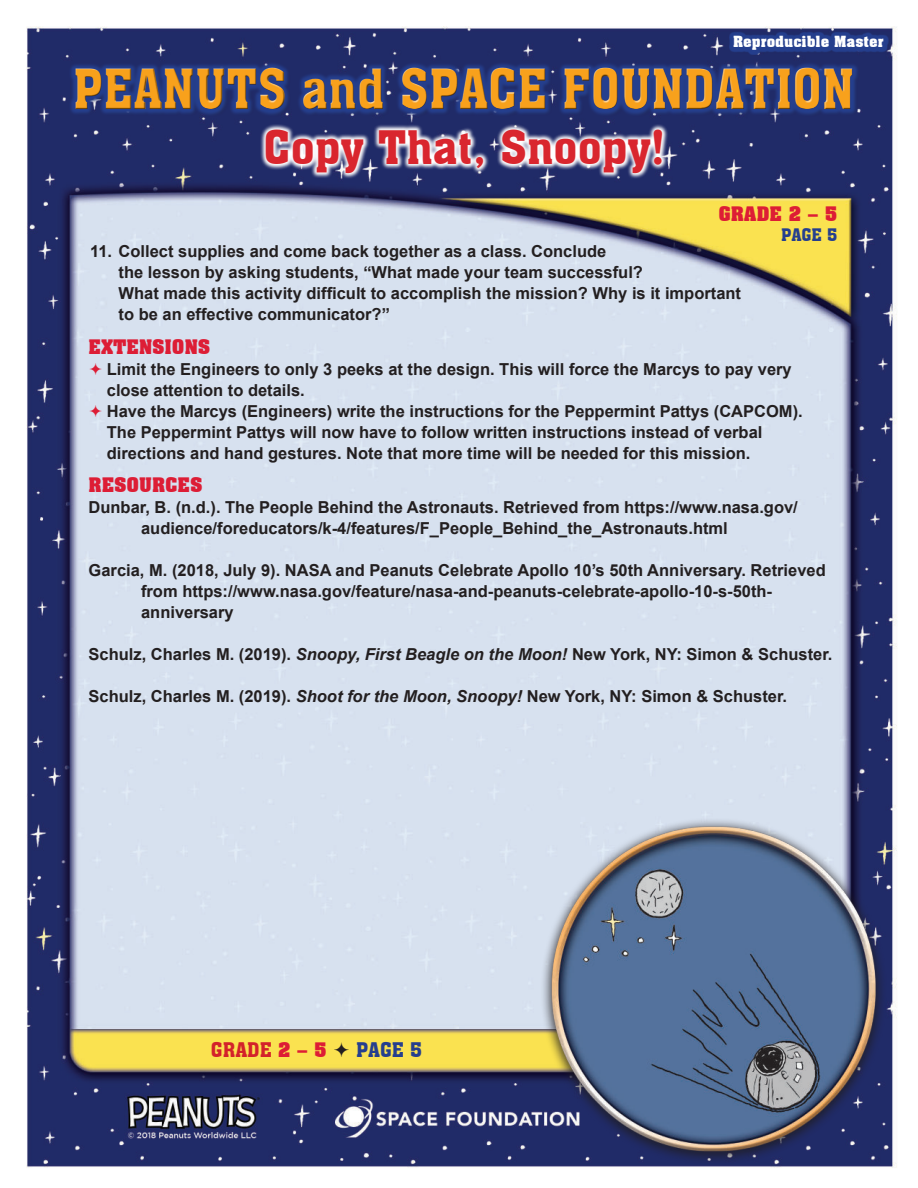
<style>
.page{position:relative;width:918px;height:1188px;background:#fff}
.page>*{position:absolute;margin:0;border:0;box-sizing:border-box;transform-origin:0 0}
.t1{font:54px "Aachen BT";color:#f8a11c;scale:.9 1}
.t2{font:45px "Aachen BT";color:#d9262e}
.t3{font:19.65px "Aachen BT";color:#d3222a}
.t4{font:19.65px "Aachen BT";color:#253f8e}
.t5{font:700 19.5px "Aachen BT";color:#dd1d35}
.t6{font:16.95px "Aachen BT";color:#253f8e}
.t7{font:700 16.5px/21px "Arial";color:#231f20}
.t8{font:700 15px "Aachen BT";color:#fff}
.s1{font-style:italic}
.s2{font-weight:700;font-size:19.5px;color:#dd1d35}
</style>
<div class="page">
<img style="left:26px;top:26px;width:871px;height:1142px">
<div style="left:74px;top:66px;width:786px;height:51px;background:#202b68"></div>
<svg style="left:69px;top:61px;width:790px;height:55px"></svg>
<svg style="left:75px;top:67px;width:779px;height:2px"></svg>
<svg style="left:75px;top:69px;width:779px;height:42px;background:#263d87"></svg>
<svg style="left:260px;top:124px;width:408px;height:55px"></svg>
<div style="left:732px;top:34px;width:158px;height:23px;background:#202b68"></div>
<svg style="left:729px;top:31px;width:159px;height:24px;background:#233983"></svg>
<img style="left:527px;top:813px;width:364px;height:354px">
<svg style="left:90px;top:363px;width:12px;height:12px"></svg>
<svg style="left:90px;top:405px;width:12px;height:12px"></svg>
<svg style="left:334px;top:1043px;width:15px;height:14px"></svg>
<p class="t8" style="left:733px;top:36px;width:152px">Reproducible Master</p>
<h1 class="t1" style="left:74px;top:68px;width:869px">PEANUTS and SPACE FOUNDATION</h1>
<h2 class="t2" style="left:264px;top:130px;width:403px">Copy That, Snoopy!</h2>
<p class="t5" style="left:718px;top:206px;width:121px">GRADE 2 – 5</p>
<p class="t6" style="left:781px;top:228px;width:58px">PAGE 5</p>
<p class="t7" style="left:119px;top:243px;width:624px;text-indent:-28px">11. Collect supplies and come back together as a class. Conclude<br>the lesson by asking students, “What made your team successful?<br>What made this activity difficult to accomplish the mission? Why is it important to be an effective communicator?”</p>
<p class="t5" style="left:89px;top:339px;width:123px">EXTENSIONS</p>
<p class="t7" style="left:107px;top:360px;width:697px">Limit the Engineers to only 3 peeks at the design. This will force the Marcys to pay very close attention to details.<br>Have the Marcys (Engineers) write the instructions for the Peppermint Pattys (CAPCOM).<br>The Peppermint Pattys will now have to follow written instructions instead of verbal directions and hand gestures. Note that more time will be needed for this mission.</p>
<p class="t5" style="left:89px;top:477px;width:115px">RESOURCES</p>
<p class="t7" style="left:141px;top:498px;width:658px;text-indent:-53px">Dunbar, B. (n.d.). The People Behind the Astronauts. Retrieved from https://www.nasa.gov/ audience/foreducators/k-4/features/F_People_Behind_the_Astronauts.html</p>
<p class="t7" style="left:141px;top:561px;width:686px;text-indent:-53px">Garcia, M. (2018, July 9). NASA and Peanuts Celebrate Apollo 10’s 50th Anniversary. Retrieved from https://www.nasa.gov/feature/nasa-and-peanuts-celebrate-apollo-10-s-50th&shy;anniversary</p>
<p class="t7" style="left:89px;top:645px;width:745px">Schulz, Charles M. (2019). <span class="s1">Snoopy, First Beagle on the Moon!</span> New York, NY: Simon &amp; Schuster.</p>
<p class="t7" style="left:89px;top:687px;width:700px">Schulz, Charles M. (2019). <span class="s1">Shoot for the Moon, Snoopy!</span> New York, NY: Simon &amp; Schuster.</p>
<p class="t3" style="left:211px;top:1042px;width:117px">GRADE <span class="s2">2 – 5</span></p>
<p class="t4" style="left:356px;top:1042px;width:67px">PAGE 5</p>
</div>
